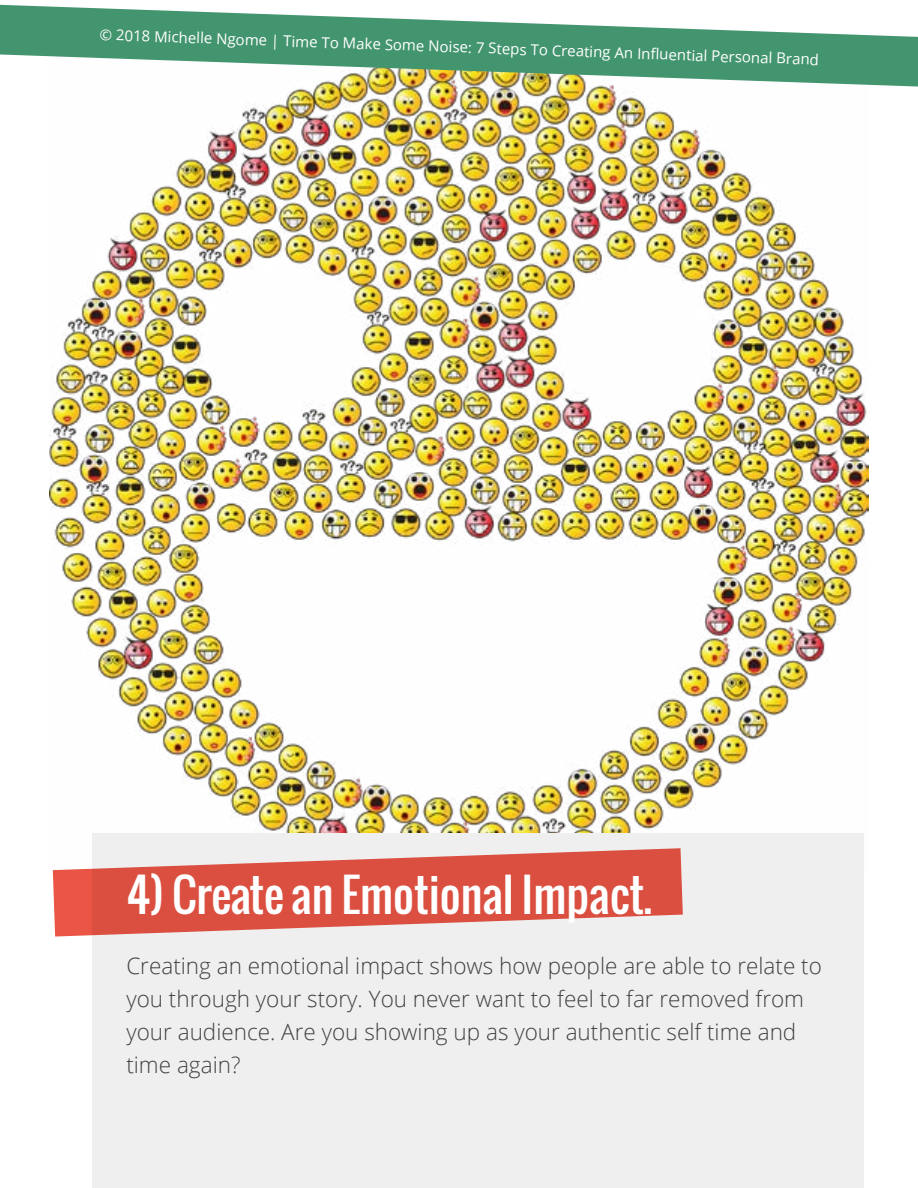
<style>
.page{position:relative;width:918px;height:1188px;background:#fff}
.page>*{position:absolute;margin:0;border:0;box-sizing:border-box;transform-origin:0 0}
.t1{font:45px "Oswald";color:#fff}
.t2{font:300 22.5px/33px "Open Sans";color:#414042}
.t3{font:15px "Open Sans";color:#fff}
</style>
<div class="page">
<img style="left:50px;top:87px;width:818px;height:787px">
<div style="left:93px;top:834px;width:771px;height:354px;background:#efeff0"></div>
<svg style="left:53px;top:848px;width:630px;height:89px;fill:#db4f40"></svg>
<svg style="left:0;top:5px;width:918px;height:82px;fill:#43956f"></svg>
<p class="t3" style="left:100px;top:24px;width:721px;rotate:2deg">© 2018 Michelle Ngome | Time To Make Some Noise: 7 Steps To Creating An Infl uential Personal Brand</p>
<h1 class="t1" style="left:126px;top:860px;width:528px">4) Create an Emotional Impact.</h1>
<p class="t2" style="left:126px;top:948px;width:697px">Creating an emotional impact shows how people are able to relate to you through your story. You never want to feel to far removed from your audience. Are you showing up as your authentic self time and time again?</p>
</div>
